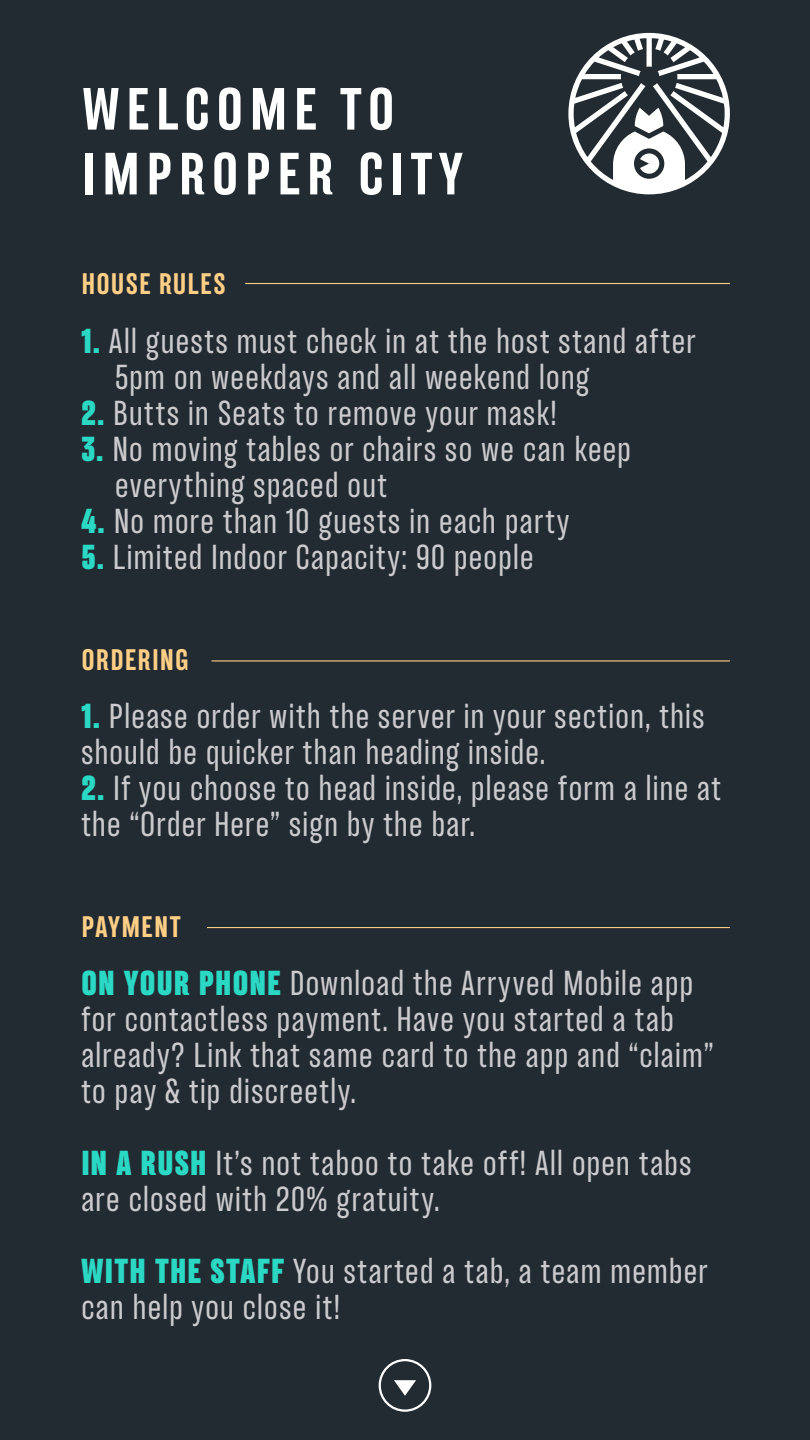
<style>
.page{position:relative;width:810px;height:1440px;background:#222a32}
.page>*{position:absolute;margin:0;border:0;box-sizing:border-box;transform-origin:0 0}
.t1{font:700 54px "TT Backwards Sans";letter-spacing:.12em;color:#fff}
.t2{font:31.5px/36px "TT Backwards Sans";letter-spacing:.025em;color:#cbcacd}
.t3{font:700 27px "TT Backwards Sans";letter-spacing:.04em;color:#fecf84}
.s1{font-weight:900;color:#2bd8c4}
</style>
<div class="page">
<div style="left:379px;top:1359px;width:52px;height:53px;border:2px solid #fff;border-radius:50%"></div>
<svg style="left:394px;top:1380px;width:22px;height:16px"></svg>
<svg style="left:568px;top:33px;width:162px;height:161px"></svg>
<hr style="left:245px;top:283px;width:485px;height:1px;background:#fecf84">
<hr style="left:212px;top:660px;width:518px;height:2px;background:#fecf84">
<hr style="left:207px;top:927px;width:523px;height:1px;background:#fecf84">
<p class="t1" style="left:82px;top:74px;width:314px">WELCOME TO</p>
<p class="t1" style="left:82px;top:139px;width:382px">IMPROPER CITY</p>
<p class="t3" style="left:82px;top:267px;width:146px">HOUSE RULES</p>
<p class="t2" style="left:81px;top:324px;width:616px"><span class="s1">1.</span> All guests must check in at the host stand after</p>
<p class="t2" style="left:115px;top:360px;width:476px">5pm on weekdays and all weekend long</p>
<p class="t2" style="left:81px;top:396px;width:478px"><span class="s1">2.</span> Butts in Seats to remove your mask!</p>
<p class="t2" style="left:81px;top:432px;width:552px"><span class="s1">3.</span> No moving tables or chairs so we can keep</p>
<p class="t2" style="left:115px;top:468px;width:274px">everything spaced out</p>
<p class="t2" style="left:81px;top:504px;width:490px"><span class="s1">4.</span> No more than 10 guests in each party</p>
<p class="t2" style="left:81px;top:540px;width:454px"><span class="s1">5.</span> Limited Indoor Capacity: 90 people</p>
<p class="t3" style="left:82px;top:642px;width:109px">ORDERING</p>
<p class="t2" style="left:81px;top:699px;width:625px"><span class="s1">1.</span> Please order with the server in your section, this should be quicker than heading inside.</p>
<p class="t2" style="left:81px;top:771px;width:642px"><span class="s1">2.</span> If you choose to head inside, please form a line at the “Order Here” sign by the bar.</p>
<p class="t3" style="left:82px;top:909px;width:101px">PAYMENT</p>
<p class="t2" style="left:81px;top:966px;width:634px"><span class="s1">ON YOUR PHONE</span> Download the Arryved Mobile app for contactless payment. Have you started a tab already? Link that same card to the app and “claim” to pay &amp; tip discreetly.</p>
<p class="t2" style="left:81px;top:1146px;width:612px"><span class="s1">IN A RUSH</span> It’s not taboo to take off! All open tabs are closed with 20% gratuity.</p>
<p class="t2" style="left:81px;top:1254px;width:628px"><span class="s1">WITH THE STAFF</span> You started a tab, a team member can help you close it!</p>
</div>
